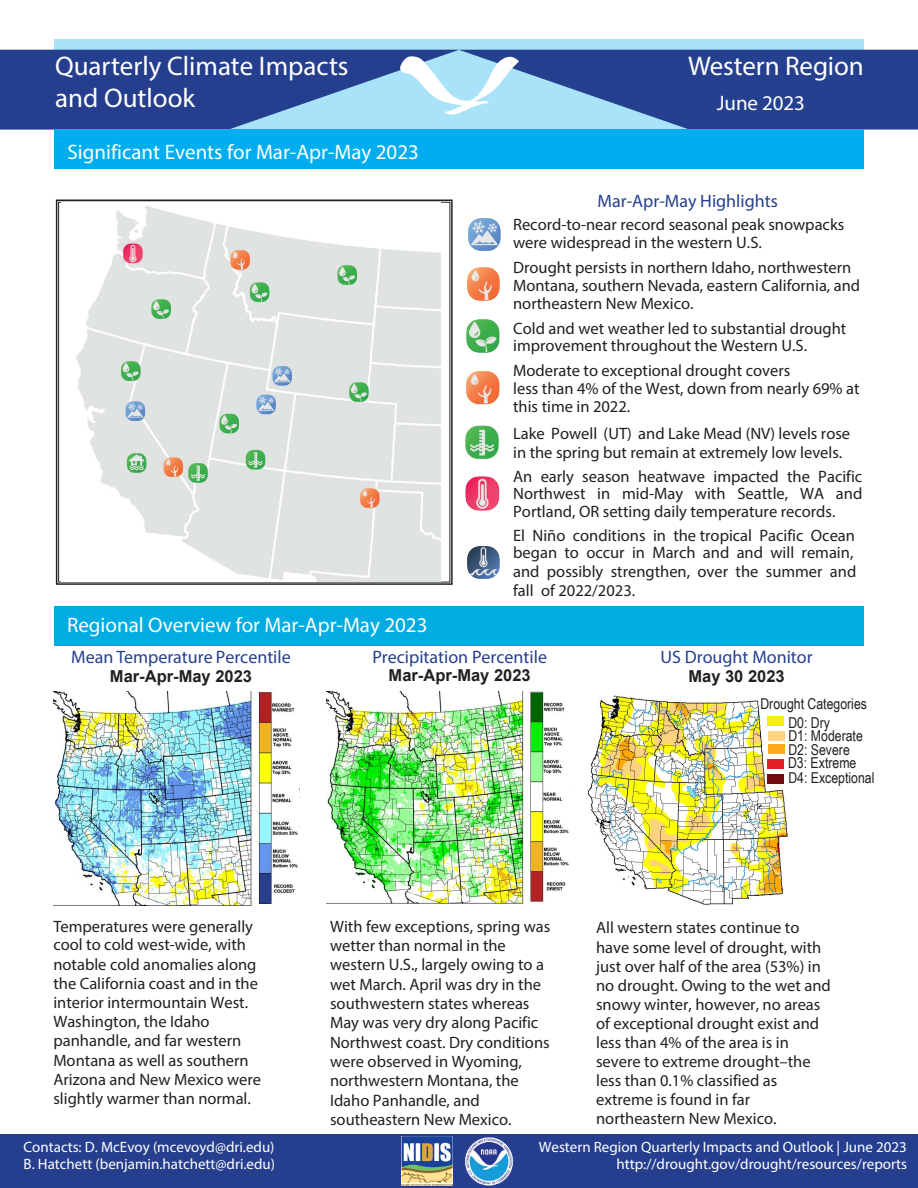
<style>
.page{position:relative;width:918px;height:1188px;background:#fff}
.page>*{position:absolute;margin:0;border:0;box-sizing:border-box;transform-origin:0 0}
.t1{font:27px/32.4px "Myriad Pro";color:#fff}
.t2{font:21px "Myriad Pro";color:#fff}
.Figure_title{font:18px "Myriad Pro";color:#253f8e}
.body_text{font:18px "Myriad Pro";color:#253f8e}
.body_text-2{font:16.5px/19px "Myriad Pro";color:#231f20}
.Figure_title-2{font:700 16.5px "Arial";color:#231f20}
.Footer_Right{font:15px/17.4px "Myriad Pro";color:#fff}
.t3{font:15px/13.5px "Arial Narrow";color:#231f20}
.s1{font-style:inherit}
</style>
<div class="page">
<svg style="left:54px;top:39px;width:810px;height:11px;background:#a5def5"></svg>
<svg style="left:0;top:50px;width:918px;height:80px;background:#3c5ca1"></svg>
<div style="left:0;top:1134px;width:918px;height:54px;background:#253f8e"></div>
<div style="left:54px;top:129px;width:810px;height:40px;background:#00aeef"></div>
<div style="left:54px;top:606px;width:810px;height:39px;background:#00ace1"></div>
<img style="left:465px;top:1137px;width:48px;height:49px">
<img style="left:400px;top:56px;width:119px;height:58px">
<img style="left:402px;top:1137px;width:51px;height:48px">
<svg style="left:55px;top:199px;width:398px;height:386px"></svg>
<img style="left:465px;top:425px;width:34px;height:35px">
<img style="left:465px;top:370px;width:35px;height:35px">
<img style="left:465px;top:476px;width:35px;height:35px">
<img style="left:62px;top:202px;width:379px;height:379px">
<img style="left:467px;top:546px;width:33px;height:33px">
<img style="left:467px;top:218px;width:34px;height:83px">
<img style="left:466px;top:319px;width:34px;height:34px">
<img style="left:588px;top:694px;width:200px;height:211px">
<div style="left:768px;top:774px;width:16px;height:9px;background:#6e0c0e"></div>
<div style="left:767px;top:759px;width:17px;height:9px;background:#e41e25"></div>
<div style="left:768px;top:744px;width:16px;height:9px;background:#f9a91b"></div>
<div style="left:768px;top:731px;width:16px;height:9px;background:#fcd37e"></div>
<div style="left:768px;top:717px;width:16px;height:9px;background:#f4ec1f"></div>
<img style="left:54px;top:691px;width:244px;height:214px">
<img style="left:327px;top:691px;width:242px;height:213px">
<h1 class="t1" style="left:55px;top:49px;width:295px">Quarterly Climate Impacts and Outlook</h1>
<h2 class="t1" style="left:688px;top:49px;width:177px">Western Region</h2>
<h2 class="t2" style="left:717px;top:90px;width:90px">June 2023</h2>
<h3 class="t2" style="left:68px;top:139px;width:353px">Significant Events for Mar-Apr-May 2023</h3>
<p class="body_text" style="left:598px;top:190px;width:182px">Mar-Apr-May Highlights</p>
<p class="body_text-2" style="left:513px;top:215px;width:333px;line-height:17.9px">Record-to-near record seasonal peak snowpacks were widespread in the western U.S.</p>
<p class="body_text-2" style="left:513px;top:258px;width:349px;line-height:17.9px">Drought persists in northern Idaho, northwestern<br>Montana, southern Nevada, eastern California, and northeastern New Mexico.</p>
<p class="body_text-2" style="left:513px;top:319px;width:335px;line-height:17.2px">Cold and wet weather led to substantial drought improvement throughout the Western U.S.</p>
<p class="body_text-2" style="left:513px;top:362px;width:348px;line-height:18px">Moderate to exceptional drought covers<br>less than 4% of the West, down from nearly 69% at this time in 2022.</p>
<p class="body_text-2" style="left:513px;top:424px;width:339px;line-height:18.6px">Lake Powell (UT) and Lake Mead (NV) levels rose in the spring but remain at extremely low levels.</p>
<p class="body_text-2" style="left:513px;top:467px;width:351px;line-height:17.5px;text-align:justify">An early season heatwave impacted the Pacific Northwest in mid-May with Seattle, WA and Portland, OR setting daily temperature records.</p>
<p class="body_text-2" style="left:513px;top:526px;width:345px;line-height:18.5px">El Niño conditions in the tropical Pacific Ocean began to occur in March and and will remain, and possibly strengthen, over the summer and fall of 2022/2023.</p>
<h3 class="t2" style="left:67px;top:612px;width:362px">Regional Overview for Mar-Apr-May 2023</h3>
<p class="Figure_title" style="left:71px;top:646px;width:221px">Mean Temperature Percentile</p>
<p class="Figure_title-2" style="left:110px;top:665px;width:144px">Mar-Apr-May <span class="s1">202</span>3</p>
<p class="Figure_title" style="left:372px;top:646px;width:176px">Precipitation Percentile</p>
<p class="Figure_title-2" style="left:389px;top:665px;width:144px">Mar-Apr-May <span class="s1">202</span>3</p>
<p class="Figure_title" style="left:661px;top:646px;width:154px">US Drought Monitor</p>
<p class="Figure_title-2" style="left:688px;top:665px;width:98px">May 30 <span class="s1">202</span>3</p>
<p class="t3" style="left:760px;top:696px;width:108px">Drought Categories</p>
<p class="t3" style="left:788px;top:715px;width:76px">D0: Dry<br>D1: Moderate<br>D2: Severe<br>D3: Extreme</p>
<p class="t3" style="left:788px;top:771px;width:88px">D4: Exceptional</p>
<p class="body_text-2" style="left:53px;top:917px;width:209px">Temperatures were generally cool to cold west-wide, with notable cold anomalies along the California coast and in the interior intermountain West.<br>Washington, the Idaho panhandle, and far western<br>Montana as well as southern<br>Arizona and New Mexico were slightly warmer than normal.</p>
<p class="body_text-2" style="left:330px;top:916px;width:222px">With few exceptions, spring was wetter than normal in the western U.S., largely owing to a wet March. April was dry in the southwestern states whereas<br>May was very dry along Pacific<br>Northwest coast. Dry conditions were observed in Wyoming, northwestern Montana, the<br>Idaho Panhandle, and southeastern New Mexico.</p>
<p class="body_text-2" style="left:596px;top:918px;width:236px">All western states continue to have some level of drought, with just over half of the area (53%) in no drought. Owing to the wet and snowy winter, however, no areas of exceptional drought exist and less than 4% of the area is in severe to extreme drought–the less than 0.1% classified as extreme is found in far northeastern New Mexico.</p>
<p class="Footer_Right" style="left:24px;top:1138px;width:253px">Contacts: D. McEvoy (mcevoyd@dri.edu)<br>B. Hatchett (benjamin.hatchett@dri.edu)</p>
<p class="Footer_Right" style="left:539px;top:1138px;width:370px;line-height:16.8px;text-align:right">Western Region Quarterly Impacts and Outlook | June 2023 http://drought.gov/drought/resources/reports</p>
</div>
